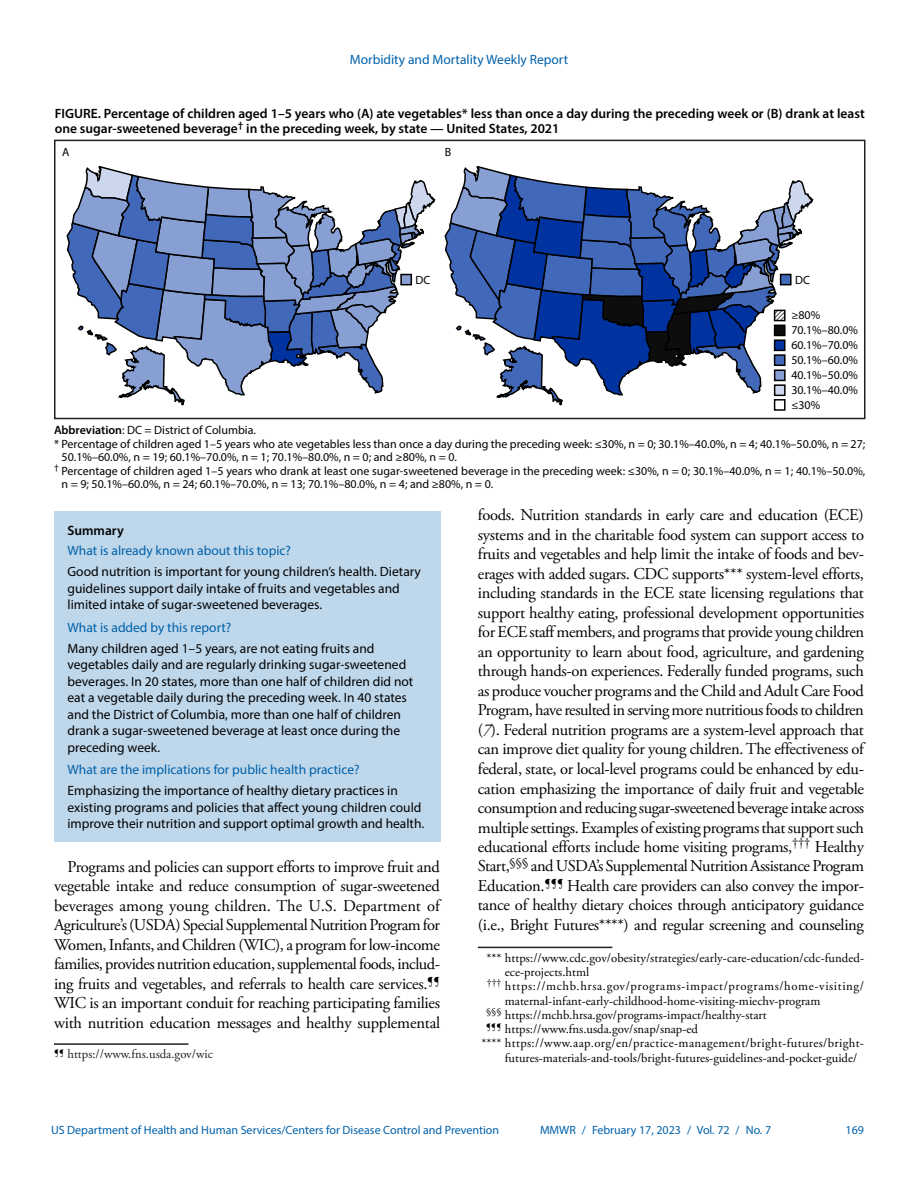
<style>
.page{position:relative;width:918px;height:1188px;background:#fff}
.page>*{position:absolute;margin:0;border:0;box-sizing:border-box;transform-origin:0 0}
.Paragraph{font:16.5px/19.5px "Adobe Garamond Pro";letter-spacing:-.015em;color:#010203;text-align:justify}
.Summary_Box_Text{font:13.5px/16.5px "Myriad Pro";color:#010203}
.Figure_Title{font:600 13.5px/15px "Myriad Pro";color:#010203}
.Summary_Box_Heading{font:13.5px "Myriad Pro";color:#0061aa}
.Summary_Box_Ttile{font:600 13.5px "Myriad Pro";color:#010203}
.footnote_no_rule_tex{font:12.75px/14.2px "Adobe Garamond Pro";color:#010203}
.footnote_w_rule_text{font:12.75px/14.2px "Adobe Garamond Pro";letter-spacing:.005em;color:#010203}
.footnote_w_rule_text-2{font:12.75px "Adobe Garamond Pro";color:#231f20}
._8pt_footnote_suppor{font:12px/13.5px "Myriad Pro";color:#010203}
.t1{font:12px "Myriad Pro";color:#0061aa}
.t2{font:12px/15px "Myriad Pro";color:#000}
.s1{font-weight:600}
.s2{font-style:italic}
</style>
<div class="page">
<svg style="left:66px;top:166px;width:370px;height:240px"></svg>
<svg style="left:444px;top:166px;width:370px;height:245px"></svg>
<div style="left:401px;top:274px;width:10px;height:11px;background:#879fd3"></div>
<div style="left:400px;top:274px;width:12px;height:11px;border:1px solid #000"></div>
<svg style="left:776px;top:312px;width:8px;height:7px"></svg>
<div style="left:774px;top:310px;width:12px;height:11px;border:1px solid #000"></div>
<div style="left:775px;top:325px;width:10px;height:10px;background:#0d0d0d"></div>
<div style="left:774px;top:325px;width:12px;height:11px;border:1px solid #000"></div>
<div style="left:775px;top:340px;width:10px;height:10px;background:#0033a0"></div>
<div style="left:774px;top:339px;width:12px;height:12px;border:1px solid #000"></div>
<div style="left:775px;top:355px;width:10px;height:10px;background:#4268b9"></div>
<div style="left:774px;top:354px;width:12px;height:12px;border:1px solid #000"></div>
<div style="left:775px;top:400px;width:10px;height:10px;background:#fff"></div>
<div style="left:774px;top:399px;width:12px;height:12px;border:1px solid #000"></div>
<div style="left:775px;top:370px;width:10px;height:10px;background:#879fd3"></div>
<div style="left:774px;top:370px;width:12px;height:11px;border:1px solid #000"></div>
<div style="left:775px;top:385px;width:10px;height:10px;background:#ccd6ec"></div>
<div style="left:774px;top:384px;width:12px;height:12px;border:1px solid #000"></div>
<div style="left:781px;top:274px;width:10px;height:11px;background:#4268b9"></div>
<div style="left:780px;top:274px;width:12px;height:11px;border:1px solid #000"></div>
<div style="left:54px;top:140px;width:812px;height:279px;border:2px solid #231f20"></div>
<div style="left:54px;top:511px;width:386px;height:331px;background:#bfd7ea"></div>
<hr style="left:54px;top:1043px;width:134px;height:2px;background:#231f20">
<hr style="left:478px;top:947px;width:134px;height:1px;background:#231f20">
<p class="Summary_Box_Heading" style="left:350px;top:51px;width:220px">Morbidity and Mortality Weekly Report</p>
<p class="Figure_Title" style="left:55px;top:106px;width:811px">FIGURE. Percentage of children aged 1–5 years who (A) ate vegetables* less than once a day during the preceding week or (B) drank at least one sugar-sweetened beverage<sup>†</sup> in the preceding week, by state — United States, 2021</p>
<p class="t2" style="left:62px;top:144px;width:9px">A</p>
<p class="t2" style="left:445px;top:144px;width:8px">B</p>
<p class="t2" style="left:416px;top:272px;width:16px">DC</p>
<p class="t2" style="left:795px;top:272px;width:16px">DC</p>
<p class="t2" style="left:791px;top:307px;width:68px">≥80%<br>70.1%–80.0%<br>60.1%–70.0%<br>50.1%–60.0%<br>40.1%–50.0%<br>30.1%–40.0% ≤30%</p>
<p class="_8pt_footnote_suppor" style="left:54px;top:423px;width:204px"><span class="s1">Abbreviation</span>: DC = District of Columbia.</p>
<p class="_8pt_footnote_suppor" style="left:62px;top:437px;width:805px;text-indent:-8px">* Percentage of children aged 1–5 years who ate vegetables less than once a day during the preceding week: ≤30%, n = 0; 30.1%–40.0%, n = 4; 40.1%–50.0%, n = 27;<br>50.1%–60.0%, n = 19; 60.1%–70.0%, n = 1; 70.1%–80.0%, n = 0; and ≥80%, n = 0.</p>
<p class="_8pt_footnote_suppor" style="left:62px;top:464px;width:805px;text-indent:-8px"><sup>†</sup> Percentage of children aged 1–5 years who drank at least one sugar-sweetened beverage in the preceding week: ≤30%, n = 0; 30.1%–40.0%, n = 1; 40.1%–50.0%, n = 9; 50.1%–60.0%, n = 24; 60.1%–70.0%, n = 13; 70.1%–80.0%, n = 4; and ≥80%, n = 0.</p>
<h1 class="Summary_Box_Ttile" style="left:68px;top:522px;width:58px">Summary</h1>
<h1 class="Summary_Box_Heading" style="left:68px;top:542px;width:225px">What is already known about this topic?</h1>
<p class="Summary_Box_Text" style="left:68px;top:563px;width:355px">Good nutrition is important for young children’s health. Dietary guidelines support daily intake of fruits and vegetables and limited intake of sugar-sweetened beverages.</p>
<h1 class="Summary_Box_Heading" style="left:68px;top:619px;width:165px">What is added by this report?</h1>
<p class="Summary_Box_Text" style="left:68px;top:640px;width:347px">Many children aged 1–5 years, are not eating fruits and vegetables daily and are regularly drinking sugar-sweetened beverages. In 20 states, more than one half of children did not eat a vegetable daily during the preceding week. In 40 states and the District of Columbia, more than one half of children drank a sugar-sweetened beverage at least once during the preceding week.</p>
<h1 class="Summary_Box_Heading" style="left:68px;top:761px;width:294px">What are the implications for public health practice?</h1>
<p class="Summary_Box_Text" style="left:68px;top:782px;width:358px">Emphasizing the importance of healthy dietary practices in existing programs and policies that affect young children could improve their nutrition and support optimal growth and health.</p>
<p class="Paragraph" style="left:54px;top:857px;width:388px;text-indent:14px">Programs and policies can support efforts to improve fruit and vegetable intake and reduce consumption of sugar-sweetened beverages among young children. The U.S. Department of Agriculture’s (USDA) Special Supplemental Nutrition Program for Women, Infants, and Children (WIC), a program for low-income families, provides nutrition education, supplemental foods, includ&shy;ing fruits and vegetables, and referrals to health care services.<sup>¶¶ </sup>WIC is an important conduit for reaching participating families with nutrition education messages and healthy supplemental</p>
<p class="footnote_w_rule_text-2" style="left:54px;top:1047px;width:160px"><sup>¶¶</sup> https://www.fns.usda.gov/wic</p>
<p class="Paragraph" style="left:478px;top:506px;width:388px">foods. Nutrition standards in early care and education (ECE) systems and in the charitable food system can support access to fruits and vegetables and help limit the intake of foods and bev&shy;erages with added sugars. CDC supports*** system-level efforts, including standards in the ECE state licensing regulations that support healthy eating, professional development opportunities for ECE staff members, and programs that provide young children an opportunity to learn about food, agriculture, and gardening through hands-on experiences. Federally funded programs, such as produce voucher programs and the Child and Adult Care Food Program, have resulted in serving more nutritious foods to children (<span class="s2">7</span>). Federal nutrition programs are a system-level approach that can improve diet quality for young children. The effectiveness of federal, state, or local-level programs could be enhanced by edu&shy;cation emphasizing the importance of daily fruit and vegetable consumption and reducing sugar-sweetened beverage intake across multiple settings. Examples of existing programs that support such educational efforts include home visiting programs,<sup>†††</sup> Healthy Start,<sup>§§§</sup> and USDA’s Supplemental Nutrition Assistance Program Education.<sup>¶¶¶</sup> Health care providers can also convey the impor&shy;tance of healthy dietary choices through anticipatory guidance (i.e., Bright Futures****) and regular screening and counseling</p>
<p class="footnote_w_rule_text" style="left:505px;top:951px;width:361px;text-indent:-18px">*** https://www.cdc.gov/obesity/strategies/early-care-education/cdc-funded&shy;ece-projects.html</p>
<p class="footnote_no_rule_tex" style="left:505px;top:980px;width:361px;text-indent:-18px"><sup>†††</sup> https://mchb.hrsa.gov/programs-impact/programs/home-visiting/ maternal-infant-early-childhood-home-visiting-miechv-program</p>
<p class="footnote_no_rule_tex" style="left:486px;top:1008px;width:282px"><sup>§§§</sup> https://mchb.hrsa.gov/programs-impact/healthy-start</p>
<p class="footnote_no_rule_tex" style="left:486px;top:1022px;width:213px"><sup>¶¶¶</sup> https://www.fns.usda.gov/snap/snap-ed</p>
<p class="footnote_no_rule_tex" style="left:505px;top:1037px;width:361px;text-indent:-23px">**** https://www.aap.org/en/practice-management/bright-futures/bright&shy;futures-materials-and-tools/bright-futures-guidelines-and-pocket-guide/</p>
<p class="t1" style="left:51px;top:1123px;width:450px">US Department of Health and Human Services/Centers for Disease Control and Prevention</p>
<p class="t1" style="left:540px;top:1123px;width:233px">MMWR / February 17, 2023 / Vol. 72 / No. 7</p>
<p class="t1" style="left:846px;top:1123px;width:20px">169</p>
</div>
